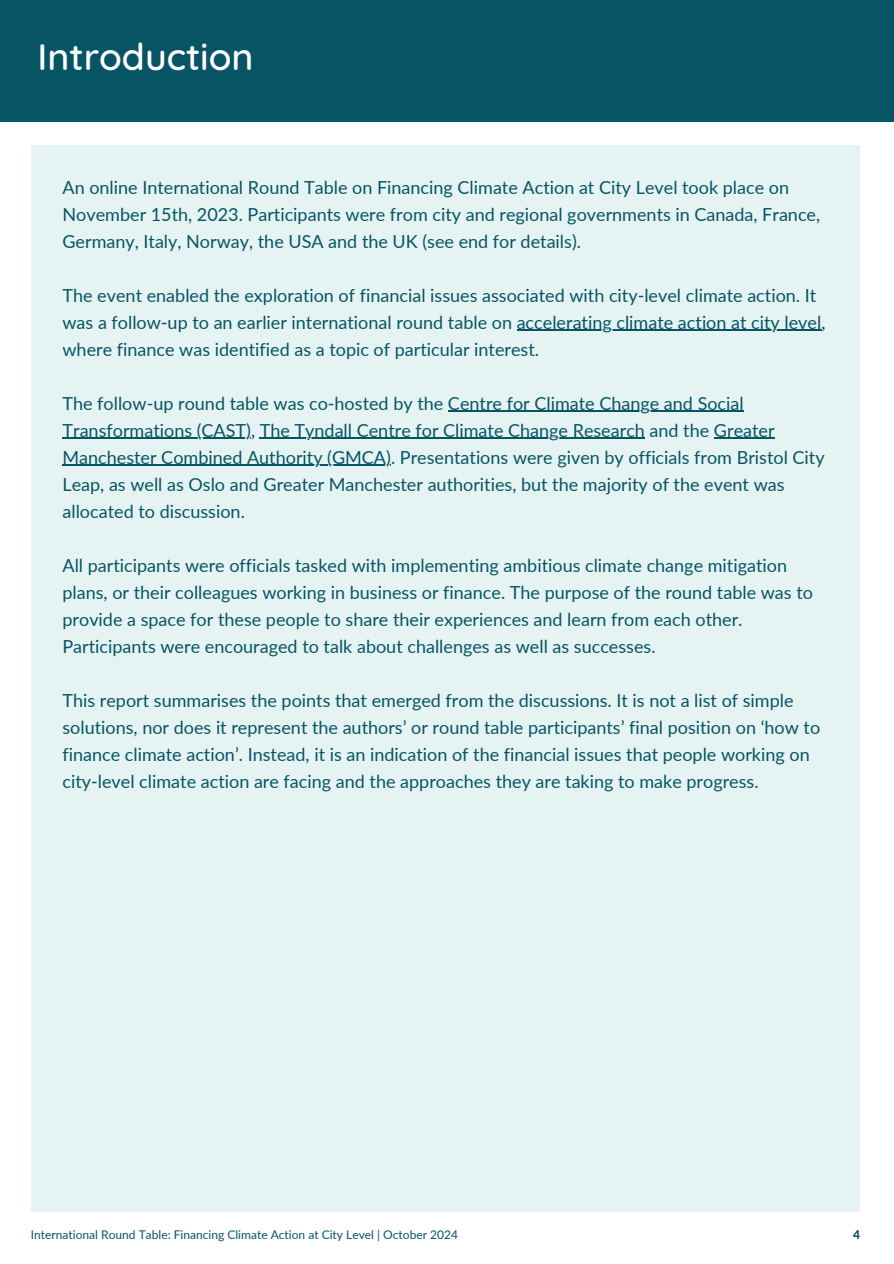
<style>
.page{position:relative;width:894px;height:1264px;background:#fff}
.page>*{position:absolute;margin:0;border:0;box-sizing:border-box;transform-origin:0 0}
.t1{font:500 37.5px "Quicksand";color:#fff}
.t2{font:18px/27px "Lato";color:#075465}
.t3{font:12px "Lato";color:#075465}
.t4{font:800 12px "Lato";color:#075465}
</style>
<div class="page">
<div style="left:31px;top:145px;width:828px;height:1066px;background:#e5f4f3"></div>
<div style="left:0;top:0;width:893px;height:121px;background:#075465"></div>
<hr style="left:516px;top:330px;width:305px;height:1px;background:#075465">
<hr style="left:448px;top:411px;width:295px;height:1px;background:#075465">
<hr style="left:62px;top:438px;width:189px;height:1px;background:#075465">
<hr style="left:260px;top:438px;width:384px;height:1px;background:#075465">
<hr style="left:713px;top:438px;width:61px;height:1px;background:#075465">
<hr style="left:62px;top:465px;width:329px;height:1px;background:#075465">
<p class="t1" style="left:37px;top:32px;width:218px">Introduction</p>
<h1 class="t2" style="left:62px;top:173px;width:759px">An online International Round Table on Financing Climate Action at City Level took place on<br>November 15th, 2023. Participants were from city and regional governments in Canada, France,<br>Germany, Italy, Norway, the USA and the UK (see end for details).</h1>
<h2 class="t2" style="left:62px;top:281px;width:764px">The event enabled the exploration of financial issues associated with city-level climate action. It was a follow-up to an earlier international round table on accelerating climate action at city level,</h2>
<h2 class="t2" style="left:62px;top:335px;width:478px">where finance was identified as a topic of particular interest.</h2>
<h2 class="t2" style="left:62px;top:389px;width:682px">The follow-up round table was co-hosted by the Centre for Climate Change and Social</h2>
<h2 class="t2" style="left:62px;top:416px;width:713px">Transformations (CAST), The Tyndall Centre for Climate Change Research and the Greater</h2>
<p class="t2" style="left:62px;top:443px;width:763px">Manchester Combined Authority (GMCA). Presentations were given by officials from Bristol City<br>Leap, as well as Oslo and Greater Manchester authorities, but the majority of the event was allocated to discussion.</p>
<p class="t2" style="left:62px;top:551px;width:751px">All participants were officials tasked with implementing ambitious climate change mitigation plans, or their colleagues working in business or finance. The purpose of the round table was to provide a space for these people to share their experiences and learn from each other.<br>Participants were encouraged to talk about challenges as well as successes.</p>
<p class="t2" style="left:62px;top:686px;width:759px">This report summarises the points that emerged from the discussions. It is not a list of simple solutions, nor does it represent the authors’ or round table participants’ final position on ‘how to finance climate action’. Instead, it is an indication of the financial issues that people working on</p>
<p class="t2" style="left:62px;top:767px;width:697px">city-level climate action are facing and the approaches they are taking to make progress.</p>
<p class="t3" style="left:31px;top:1227px;width:428px">International Round Table: Financing Climate Action at City Level | October 2024</p>
<p class="t4" style="left:853px;top:1227px;width:8px">4</p>
</div>
